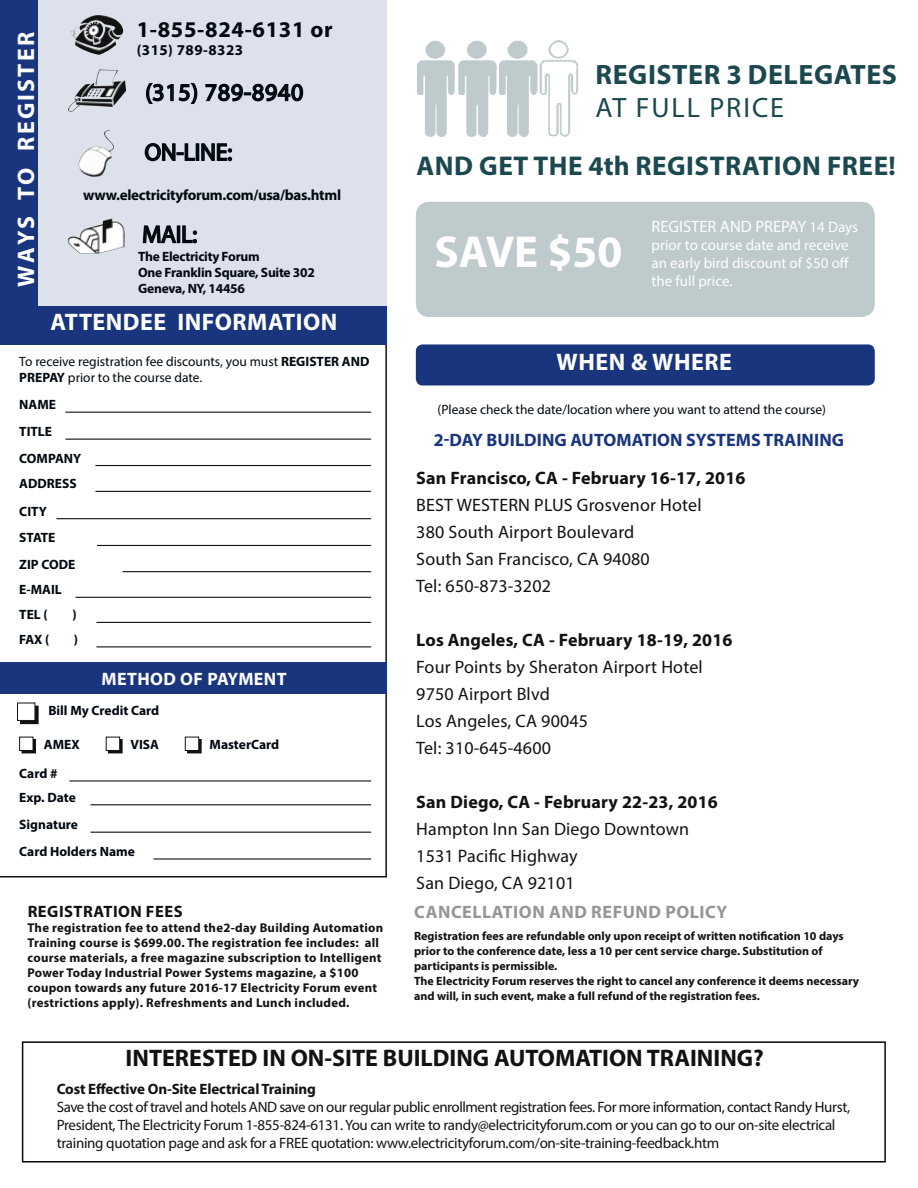
<style>
.page{position:relative;width:918px;height:1188px;background:#fff}
.page>*{position:absolute;margin:0;border:0;box-sizing:border-box;transform-origin:0 0}
.t1{font:700 45px "Myriad Pro";color:#fff}
.t2{font:700 28.05px "Myriad Pro";letter-spacing:.02em;color:#1c484f}
.t3{font:28.05px "Myriad Pro";letter-spacing:.07em;color:#1c484f}
.t4{font:700 27.15px "Myriad Pro";letter-spacing:.02em;color:#1c484f}
.t5{font:700 24px "Myriad Pro";color:#121212}
.t6{font:700 24px "Myriad Pro";letter-spacing:.02em;color:#fff}
.t7{font:24px "Myriad Pro";letter-spacing:.03em;color:#01080f}
.t8{font:700 22.5px "Myriad Pro";letter-spacing:.03em;color:#01080f}
.t9{font:18px/27px "Myriad Pro";letter-spacing:.01em;color:#121212}
.t10{font:700 18px "Myriad Pro";letter-spacing:.01em;color:#121212}
.t11{font:700 18px "Myriad Pro";letter-spacing:.005em;color:#19357d}
.t12{font:700 18px "Myriad Pro";letter-spacing:.03em;color:#939796}
.t13{font:700 18px "Myriad Pro";color:#fff}
.t14{font:16.5px "Myriad Pro";color:#fff}
.t15{font:700 16.5px "Myriad Pro";letter-spacing:.03em;color:#121212}
.t16{font:15px/18px "Myriad Pro";letter-spacing:-.02em;color:#121212}
.t17{font:15px/18px "Myriad Pro";color:#fff;text-align:justify}
.t18{font:700 15px "Myriad Pro";letter-spacing:-.01em;color:#121212}
.t19{font:700 15px "Myriad Pro";letter-spacing:-.01em;color:#01080f}
.t20{font:700 15px "Myriad Pro";letter-spacing:.03em;color:#01080f}
.t21{font:700 13.5px/26px "Myriad Pro";letter-spacing:-.005em;color:#01080f}
.t22{font:13.5px/27.3px "Myriad Pro";color:#01080f}
.t23{font:700 12.75px/15px "Myriad Pro";letter-spacing:.02em;color:#121212}
.t24{font:700 12px/15px "Myriad Pro";color:#121212}
.s1{font-weight:700}
.s2{font-size:15px}
</style>
<div class="page">
<svg style="left:0;top:307px;width:387px;height:571px"></svg>
<div style="left:0;top:0;width:382px;height:307px;background:#19357d"></div>
<div style="left:0;top:662px;width:387px;height:32px;background:#19357d"></div>
<div style="left:22px;top:1041px;width:864px;height:122px;border:2px solid #01080f"></div>
<div style="left:39px;top:0;width:348px;height:307px;background:#dde1eb"></div>
<svg style="left:146px;top:83px;width:52px;height:21px"></svg>
<svg style="left:205px;top:83px;width:99px;height:19px"></svg>
<svg style="left:142px;top:225px;width:55px;height:19px"></svg>
<svg style="left:144px;top:143px;width:88px;height:19px"></svg>
<img style="left:80px;top:15px;width:43px;height:25px">
<img style="left:81px;top:69px;width:45px;height:37px">
<img style="left:79px;top:130px;width:35px;height:47px">
<img style="left:67px;top:218px;width:58px;height:35px">
<div style="left:0;top:306px;width:386px;height:38px;background:#19357d"></div>
<hr style="left:65px;top:412px;width:306px;height:1px;background:#121212">
<hr style="left:56px;top:518px;width:315px;height:1px;background:#121212">
<hr style="left:97px;top:545px;width:274px;height:1px;background:#121212">
<hr style="left:122px;top:571px;width:249px;height:1px;background:#121212">
<hr style="left:75px;top:597px;width:296px;height:1px;background:#121212">
<hr style="left:96px;top:622px;width:275px;height:1px;background:#121212">
<hr style="left:96px;top:646px;width:275px;height:1px;background:#121212">
<hr style="left:69px;top:780px;width:302px;height:2px;background:#121212">
<hr style="left:90px;top:804px;width:281px;height:1px;background:#121212">
<hr style="left:90px;top:832px;width:281px;height:1px;background:#121212">
<hr style="left:153px;top:858px;width:218px;height:2px;background:#121212">
<hr style="left:65px;top:439px;width:306px;height:1px;background:#121212">
<hr style="left:95px;top:465px;width:276px;height:1px;background:#121212">
<hr style="left:95px;top:491px;width:276px;height:1px;background:#121212">
<div style="left:21px;top:706px;width:17px;height:18px;background:#121212"></div>
<div style="left:20px;top:706px;width:19px;height:18px;border:1px solid #121212"></div>
<div style="left:17px;top:703px;width:18px;height:17px;background:#fff"></div>
<div style="left:17px;top:703px;width:18px;height:18px;border:1px solid #121212"></div>
<div style="left:22px;top:740px;width:13px;height:13px;background:#121212"></div>
<div style="left:22px;top:739px;width:14px;height:14px;border:1px solid #121212"></div>
<div style="left:20px;top:737px;width:13px;height:14px;background:#fff"></div>
<div style="left:19px;top:737px;width:14px;height:14px;border:1px solid #121212"></div>
<div style="left:108px;top:739px;width:14px;height:14px;border:1px solid #121212"></div>
<div style="left:106px;top:737px;width:14px;height:14px;background:#fff"></div>
<div style="left:106px;top:737px;width:14px;height:14px;border:1px solid #121212"></div>
<div style="left:187px;top:739px;width:14px;height:14px;border:1px solid #121212"></div>
<div style="left:185px;top:737px;width:14px;height:14px;background:#fff"></div>
<div style="left:185px;top:737px;width:14px;height:14px;border:1px solid #121212"></div>
<img style="left:417px;top:40px;width:162px;height:97px">
<div style="left:416px;top:344px;width:459px;height:41px;background:#19357d;border-radius:7px"></div>
<div style="left:416px;top:202px;width:459px;height:115px;background:#becacc;border-radius:14px"></div>
<h3 class="t6" style="left:10px;top:287px;width:255px;rotate:-90deg">WAYS TO REGISTER</h3>
<h3 class="t8" style="left:137px;top:14px;width:197px">1-855-824-6131 or</h3>
<p class="t20" style="left:137px;top:40px;width:108px">(315) 789-8323</p>
<h3 class="t7" style="left:145px;top:78px;width:160px">(315) 789-8940</h3>
<h3 class="t7" style="left:145px;top:137px;width:89px">ON-LINE:</h3>
<p class="t19" style="left:83px;top:185px;width:260px">www.electricityforum.com/usa/bas.html</p>
<h3 class="t7" style="left:142px;top:220px;width:57px">MAIL:</h3>
<p class="t21" style="left:138px;top:248px;width:178px;line-height:16.2px">The Electricity Forum<br>One Franklin Square, Suite 302<br>Geneva, NY, 14456</p>
<h3 class="t6" style="left:51px;top:306px;width:30px">ATTENDEE</h3>
<h3 class="t6" style="left:177px;top:306px;width:56px">INFORM</h3>
<h3 class="t6" style="left:268px;top:306px;width:29px">ATION</h3>
<p class="t22" style="left:19px;top:347px;width:270px">To receive registration fee discounts, you must <span class="s1">REGI</span></p>
<p class="t21" style="left:309px;top:348px;width:16px">STER</p>
<p class="t21" style="left:342px;top:348px;width:19px">AND</p>
<p class="t22" style="left:19px;top:363px;width:184px"><span class="s1">PREPAY</span> prior to the course date.<br><span class="s1">NAME</span></p>
<p class="t21" style="left:19px;top:418px;width:11px;line-height:26.4px">TITLE<br>COM</p>
<p class="t21" style="left:48px;top:445px;width:26px">PANY</p>
<p class="t21" style="left:19px;top:470px;width:19px">ADDRE</p>
<p class="t21" style="left:62px;top:470px;width:16px">SS</p>
<p class="t21" style="left:19px;top:498px;width:38px">CITY<br>STATE<br>ZIP CODE<br>E-MAIL<br>TEL</p>
<p class="t21" style="left:44px;top:601px;width:6px">(</p>
<p class="t21" style="left:72px;top:601px;width:6px">)</p>
<p class="t21" style="left:19px;top:626px;width:31px">FAX (</p>
<p class="t21" style="left:74px;top:626px;width:6px">)</p>
<p class="t13" style="left:101px;top:668px;width:13px">MET</p>
<p class="t13" style="left:137px;top:668px;width:103px">HOD OF PAYMENT</p>
<p class="t21" style="left:48px;top:697px;width:112px">Bill My Credit Card</p>
<p class="t21" style="left:44px;top:731px;width:37px">AMEX</p>
<p class="t21" style="left:130px;top:731px;width:30px">VISA</p>
<p class="t21" style="left:210px;top:731px;width:71px">MasterCard</p>
<p class="t21" style="left:19px;top:761px;width:58px;line-height:23.9px">Card #<br>Exp. Date</p>
<p class="t21" style="left:19px;top:811px;width:117px;line-height:26.8px">Signature<br>Card Holders Name</p>
<p class="t15" style="left:28px;top:901px;width:155px">Registration Fees</p>
<p class="t23" style="left:28px;top:920px;width:357px">The registration fee to attend the2-day Building Automation Training course is $699.00. The registration fee includes: all course materials, a free magazine subscription to Intelligent Power Today Industrial Power Systems magazine, a $100 coupon towards any future 2016-17 Electricity Forum event (restrictions apply). Refreshments and Lunch included.</p>
<h2 class="t2" style="left:596px;top:56px;width:300px">Register 3 Delegates</h2>
<h2 class="t3" style="left:596px;top:91px;width:190px">AT FULL PRICE</h2>
<h3 class="t4" style="left:417px;top:148px;width:481px">and get the 4th Registration FREE!</h3>
<h1 class="t1" style="left:435px;top:223px;width:189px">SAVE $50</h1>
<p class="t14" style="left:652px;top:217px;width:208px">REGISTER AND PREPAY <span class="s2">14 Days</span></p>
<p class="t17" style="left:652px;top:236px;width:199px">prior to course date and receive an early bird discount of $50 off the full price.</p>
<h3 class="t6" style="left:557px;top:346px;width:149px">WHEN &amp; WHERE</h3>
<p class="t22" style="left:438px;top:396px;width:390px">(Please check the date/location where you want to attend the course)</p>
<p class="t11" style="left:434px;top:428px;width:75px">2-DAY BUILDING</p>
<p class="t11" style="left:570px;top:428px;width:25px">AUTOM</p>
<p class="t11" style="left:632px;top:428px;width:22px">ATION</p>
<p class="t11" style="left:686px;top:428px;width:43px">SYSTEM</p>
<p class="t11" style="left:751px;top:428px;width:56px">S TRAINING</p>
<p class="t10" style="left:416px;top:466px;width:331px">San Francisco, CA - February 16-17, 2016</p>
<p class="t9" style="left:416px;top:491px;width:287px">BEST WESTERN PLUS Grosvenor Hotel<br>380 South Airport Boulevard<br>South San Francisco, CA 94080<br>Tel: 650-873-3202</p>
<p class="t10" style="left:416px;top:628px;width:318px">Los Angeles, CA - February 18-19, 2016</p>
<p class="t9" style="left:416px;top:653px;width:288px">Four Points by Sheraton Airport Hotel<br>9750 Airport Blvd<br>Los Angeles, CA 90045<br>Tel: 310-645-4600</p>
<p class="t10" style="left:416px;top:790px;width:303px">San Diego, CA - February 22-23, 2016</p>
<p class="t9" style="left:416px;top:815px;width:274px">Hampton Inn San Diego Downtown<br>1531 Pacific Highway<br>San Diego, CA 92101</p>
<p class="t12" style="left:414px;top:900px;width:315px">Cancellation and Refund Policy</p>
<p class="t24" style="left:414px;top:928px;width:447px">Registration fees are refundable only upon receipt of written notification 10 days prior to the conference date, less a 10 per cent service charge. Substitution of participants is permissible.<br>The Electricity Forum reserves the right to cancel any conference it deems necessary and will, in such event, make a full refund of the registration fees.</p>
<h3 class="t5" style="left:126px;top:1042px;width:14px">INTERE</h3>
<h3 class="t5" style="left:202px;top:1042px;width:28px">STED</h3>
<h3 class="t5" style="left:263px;top:1042px;width:149px">IN ON-SITE BUILDING</h3>
<h3 class="t5" style="left:494px;top:1042px;width:32px">AUTOM</h3>
<h3 class="t5" style="left:575px;top:1042px;width:28px">ATION</h3>
<h3 class="t5" style="left:647px;top:1042px;width:57px">TRAINING</h3>
<h3 class="t5" style="left:753px;top:1042px;width:12px">?</h3>
<p class="t18" style="left:57px;top:1079px;width:261px">Cost Effective On-Site Electrical Training</p>
<p class="t16" style="left:57px;top:1098px;width:795px">Save the cost of travel and hotels AND save on our regular public enrollment registration fees. For more information, contact Randy Hurst,<br>President, The Electricity Forum 1-855-824-6131. You can write to randy@electricityforum.com or you can go to our on-site electrical training quotation page and ask for a FREE quotation: www.electricityforum.com/on-site-training-feedback.htm</p>
</div>
